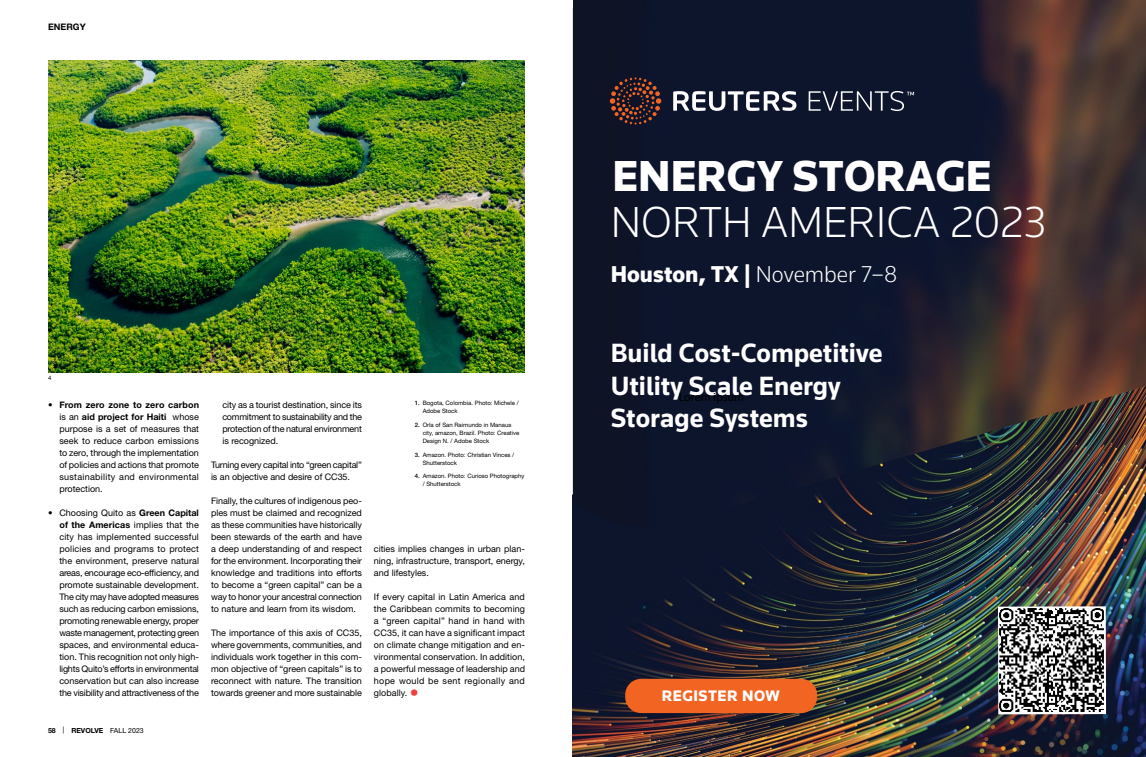
<style>
.page{position:relative;width:1146px;height:757px;background:#fff}
.page>*{position:absolute;margin:0;border:0;box-sizing:border-box;transform-origin:0 0}
.t1{font:300 44.6px "Knowledge 2017";color:#fff}
.t2{font:900 44.6px "Knowledge 2017";color:#fff}
.t3{font:700 27.2px/32.6px "Knowledge 2017";color:#fff}
.t4{font:900 23.6px "Knowledge 2017";color:#fff}
.t5{font:900 15.7px "Knowledge 2017";letter-spacing:.03em;color:#fff}
.t6{font:12px "Myriad Pro";color:#000}
.t7{font:9px/12px "Helvetica Neue LT Std";letter-spacing:-.005em;color:#000;text-align:justify}
.t8{font:9px/12px "Helvetica Neue LT Std";letter-spacing:-.025em;color:#000}
.t9{font:700 9px "Helvetica Neue LT Std";color:#000}
.t10{font:700 7px "Helvetica Neue LT Std";color:#000}
.t11{font:6px/8px "Helvetica Neue LT Std";color:#000}
.s1{font-weight:700}
.s2{font-weight:400}
.s3{font-weight:500}
.s4{font-size:18px;color:#ef413d}
.s5{font-weight:300}
</style>
<div class="page">
<img style="left:573px;top:530px;width:572px;height:227px">
<img style="left:573px;top:0;width:572px;height:528px">
<div style="left:625px;top:679px;width:192px;height:34px;background:#f26422;border-radius:16px"></div>
<svg style="left:673px;top:91px;width:240px;height:20px"></svg>
<svg style="left:609px;top:77px;width:52px;height:48px;background:#3f2527"></svg>
<img style="left:997px;top:606px;width:108px;height:108px">
<img style="left:48px;top:60px;width:477px;height:312px">
<p class="t9" style="left:48px;top:22px;width:39px">ENERGY</p>
<p class="t11" style="left:48px;top:374px;width:5px">4</p>
<p class="t7" style="left:59px;top:399px;width:141px;text-indent:-11px"><span class="s1">• From zero zone to zero carbon </span>is an <span class="s1">aid project for Haiti</span> whose purpose is a set of measures that seek to reduce carbon emissions to zero, through the implementation of policies and actions that promote sustainability and environmental protection.</p>
<p class="t7" style="left:59px;top:507px;width:141px;text-indent:-11px">• Choosing Quito as <span class="s1">Green Capital of the Americas</span> implies that the city has implemented successful policies and programs to protect the environment, preserve natural areas, encourage eco-efficiency, and promote sustainable development.<br>The city may have adopted measures such as reducing carbon emissions, promoting renewable energy, proper waste management, protecting green spaces, and environmental educa&shy;tion. This recognition not only high&shy;lights Quito’s efforts in environmental conservation but can also increase the visibility and attractiveness of the</p>
<p class="t10" style="left:48px;top:726px;width:97px">58 <span class="s2">|</span> REVOLVE <span class="s2">FALL 2023</span></p>
<p class="t7" style="left:222px;top:399px;width:141px">city as a tourist destination, since its commitment to sustainability and the protection of the natural environment is recognized.</p>
<p class="t8" style="left:211px;top:459px;width:152px">Turning every capital into “green capital” is an objective and desire of CC35.</p>
<p class="t7" style="left:211px;top:495px;width:152px">Finally, the cultures of indigenous peo&shy;ples must be claimed and recognized as these communities have historically been stewards of the earth and have a deep understanding of and respect for the environment. Incorporating their knowledge and traditions into efforts to become a “green capital” can be a way to honor your ancestral connection to nature and learn from its wisdom.</p>
<p class="t7" style="left:211px;top:627px;width:152px">The importance of this axis of CC35, where governments, communities, and individuals work together in this com&shy;mon objective of “green capitals” is to reconnect with nature. The transition towards greener and more sustainable</p>
<p class="t11" style="left:422px;top:399px;width:97px;text-indent:-8px"><span class="s3">1.</span> Bogota, Colombia. Photo: Michele /<br>Adobe Stock</p>
<p class="t11" style="left:422px;top:421px;width:98px;text-indent:-8px"><span class="s3">2.</span> Orla of San Raimundo in Manaus city, amazon, Brazil. Photo: Creative<br>Design N. / Adobe Stock</p>
<p class="t11" style="left:422px;top:451px;width:93px;text-indent:-8px"><span class="s3">3.</span> Amazon. Photo: Christian Vinces /<br>Shutterstock</p>
<p class="t11" style="left:422px;top:472px;width:103px;text-indent:-8px"><span class="s3">4.</span> Amazon. Photo: Curioso Photography / Shutterstock</p>
<p class="t7" style="left:374px;top:543px;width:152px">cities implies changes in urban plan&shy;ning, infrastructure, transport, energy, and lifestyles.</p>
<p class="t7" style="left:374px;top:591px;width:152px">If every capital in Latin America and the Caribbean commits to becoming a “green capital” hand in hand with CC35, it can have a significant impact on climate change mitigation and en&shy;vironmental conservation. In addition, a powerful message of leadership and hope would be sent regionally and globally. <span class="s4">•</span></p>
<h1 class="t2" style="left:612px;top:149px;width:381px">ENERGY STORAGE</h1>
<h1 class="t1" style="left:610px;top:195px;width:437px">NORTH AMERICA 2023</h1>
<h3 class="t4" style="left:610px;top:259px;width:288px">Houston, TX | <span class="s5">November 7–8</span></h3>
<h2 class="t3" style="left:610px;top:336px;width:273px">Build Cost-Competitive<br>Utility Scale Energy<br>Storage Systems</h2>
<h3 class="t6" style="left:678px;top:390px;width:67px">Lorem ipsum</h3>
<h3 class="t5" style="left:661px;top:686px;width:120px">REGISTER NOW</h3>
</div>
